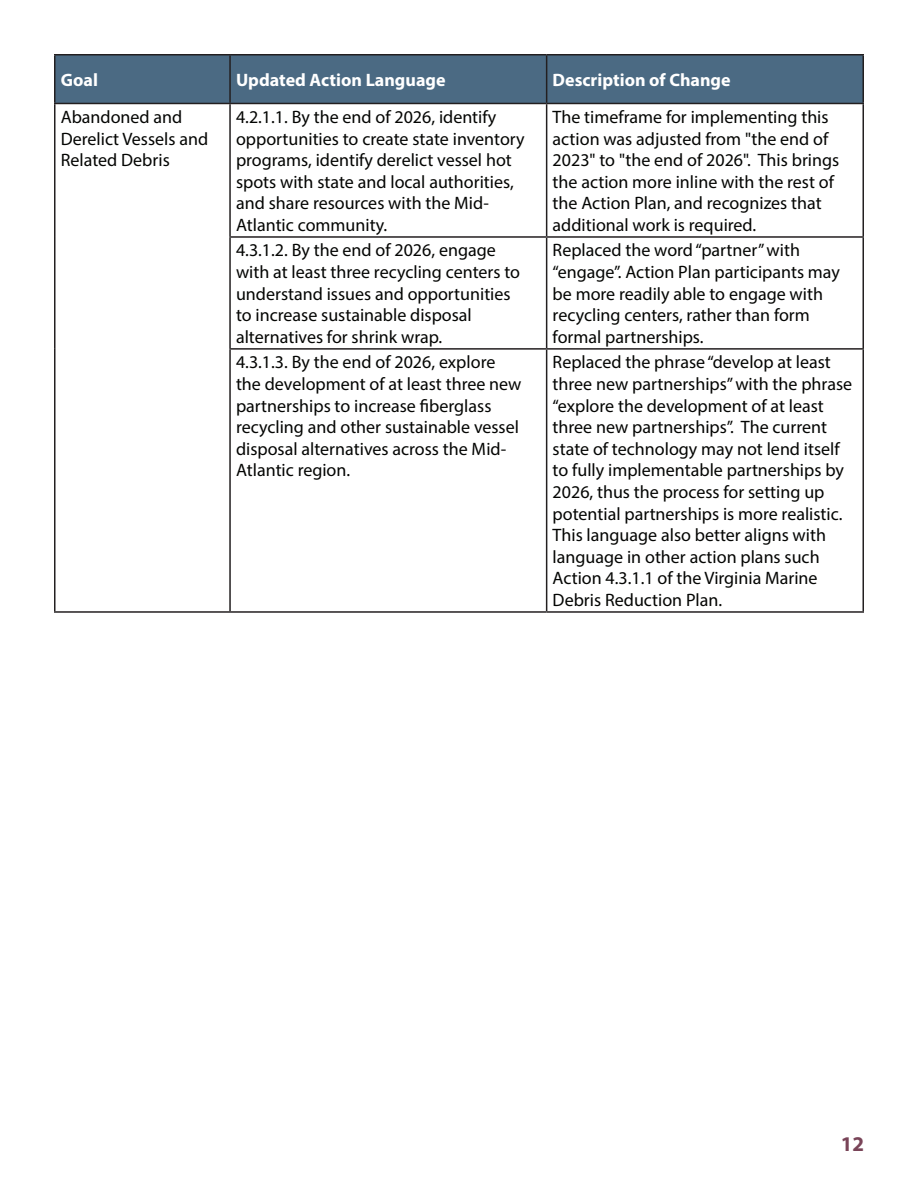
<style>
.page{position:relative;width:918px;height:1188px;background:#fff}
.page>*{position:absolute;margin:0;border:0;box-sizing:border-box;transform-origin:0 0}
.t1{font:700 21px "Myriad Pro";color:#794458}
.Workshop_Summary_Table_Body{font:18px/21.6px "Myriad Pro";color:#040503}
.Workshop_Summary_Table_Header{font:700 18px "Myriad Pro";color:#fff}
</style>
<div class="page">
<div style="left:56px;top:56px;width:806px;height:47px;background:#4b6a83"></div>
<hr style="left:229px;top:56px;width:2px;height:47px;background:#231f20">
<hr style="left:546px;top:56px;width:1px;height:47px;background:#231f20">
<hr style="left:54px;top:104px;width:2px;height:133px;background:#231f20">
<hr style="left:229px;top:104px;width:2px;height:132px;background:#231f20">
<hr style="left:546px;top:104px;width:1px;height:132px;background:#231f20">
<hr style="left:862px;top:104px;width:2px;height:132px;background:#231f20">
<hr style="left:54px;top:237px;width:2px;height:112px;background:#231f20">
<hr style="left:229px;top:236px;width:318px;height:2px;background:#231f20">
<hr style="left:229px;top:238px;width:2px;height:110px;background:#231f20">
<hr style="left:547px;top:236px;width:317px;height:2px;background:#231f20">
<hr style="left:546px;top:238px;width:1px;height:110px;background:#231f20">
<hr style="left:862px;top:238px;width:2px;height:110px;background:#231f20">
<hr style="left:54px;top:349px;width:2px;height:262px;background:#231f20">
<hr style="left:229px;top:348px;width:318px;height:2px;background:#231f20">
<hr style="left:229px;top:350px;width:2px;height:261px;background:#231f20">
<hr style="left:547px;top:348px;width:317px;height:2px;background:#231f20">
<hr style="left:546px;top:350px;width:1px;height:261px;background:#231f20">
<hr style="left:862px;top:350px;width:2px;height:261px;background:#231f20">
<hr style="left:54px;top:611px;width:176px;height:2px;background:#231f20">
<hr style="left:230px;top:611px;width:317px;height:2px;background:#231f20">
<hr style="left:547px;top:611px;width:317px;height:2px;background:#231f20">
<hr style="left:54px;top:54px;width:176px;height:2px;background:#231f20">
<hr style="left:54px;top:56px;width:2px;height:47px;background:#231f20">
<hr style="left:230px;top:54px;width:317px;height:2px;background:#231f20">
<hr style="left:547px;top:54px;width:317px;height:2px;background:#231f20">
<hr style="left:862px;top:56px;width:2px;height:47px;background:#231f20">
<hr style="left:54px;top:103px;width:176px;height:1px;background:#231f20">
<hr style="left:230px;top:103px;width:317px;height:1px;background:#231f20">
<hr style="left:547px;top:103px;width:317px;height:1px;background:#231f20">
<p class="Workshop_Summary_Table_Header" style="left:61px;top:68px;width:39px">Goal</p>
<p class="Workshop_Summary_Table_Header" style="left:236px;top:68px;width:211px">Updated Action Language</p>
<p class="Workshop_Summary_Table_Header" style="left:553px;top:68px;width:180px">Description of Change</p>
<p class="Workshop_Summary_Table_Body" style="left:61px;top:106px;width:149px">Abandoned and<br>Derelict Vessels and<br>Related Debris</p>
<p class="Workshop_Summary_Table_Body" style="left:236px;top:106px;width:290px">4.2.1.1. By the end of 2026, identify opportunities to create state inventory programs, identify derelict vessel hot spots with state and local authorities, and share resources with the Mid-Atlantic community.</p>
<p class="Workshop_Summary_Table_Body" style="left:553px;top:106px;width:288px">The timeframe for implementing this action was adjusted from "the end of 2023" to "the end of 2026". This brings the action more inline with the rest of the Action Plan, and recognizes that additional work is required.</p>
<p class="Workshop_Summary_Table_Body" style="left:236px;top:239px;width:286px">4.3.1.2. By the end of 2026, engage with at least three recycling centers to understand issues and opportunities to increase sustainable disposal alternatives for shrink wrap.</p>
<p class="Workshop_Summary_Table_Body" style="left:553px;top:239px;width:289px">Replaced the word “partner” with “engage”. Action Plan participants may be more readily able to engage with recycling centers, rather than form formal partnerships.</p>
<p class="Workshop_Summary_Table_Body" style="left:236px;top:351px;width:287px">4.3.1.3. By the end of 2026, explore the development of at least three new partnerships to increase fiberglass recycling and other sustainable vessel disposal alternatives across the Mid-Atlantic region.</p>
<p class="Workshop_Summary_Table_Body" style="left:553px;top:351px;width:301px">Replaced the phrase “develop at least three new partnerships” with the phrase “explore the development of at least three new partnerships”. The current state of technology may not lend itself to fully implementable partnerships by 2026, thus the process for setting up potential partnerships is more realistic.<br>This language also better aligns with language in other action plans such Action 4.3.1.1 of the Virginia Marine Debris Reduction Plan.</p>
<p class="t1" style="left:841px;top:1130px;width:25px">12</p>
</div>
